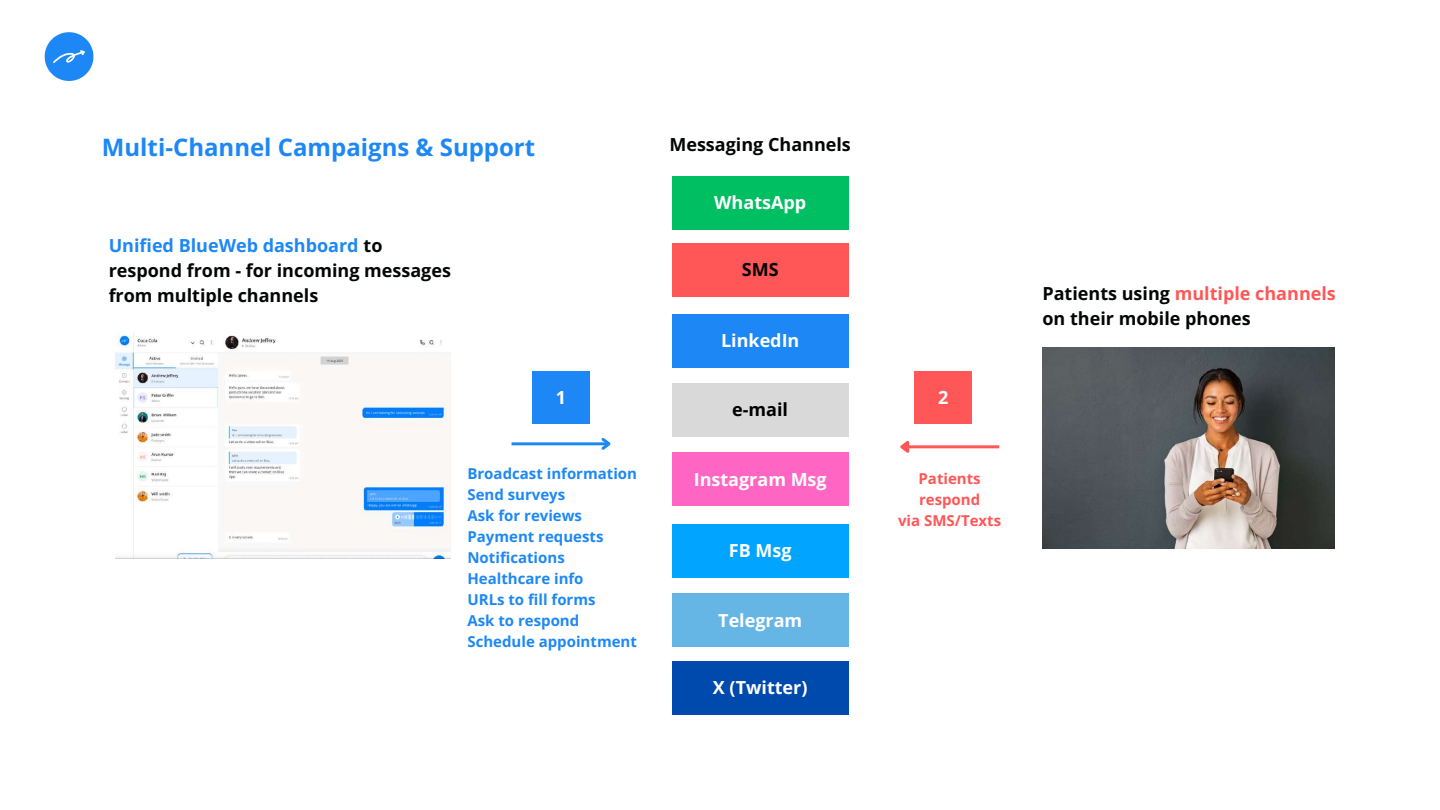
<style>
.page{position:relative;width:1440px;height:810px;background:#fff}
.page>*{position:absolute;margin:0;border:0;box-sizing:border-box;transform-origin:0 0}
.t1{font:700 24px "Open Sans";color:#1d88f5}
.t2{font:700 18px/24.8px "Open Sans";color:#040606}
.t3{font:700 18px "Open Sans";color:#fff}
.t4{font:700 18px "Open Sans";color:#000}
.t5{font:700 15px/21px "Open Sans";color:#1d88f5}
.t6{font:700 15px/21px "Open Sans";color:#ff5757;text-align:center}
.s1{color:#1d88f5}
.s2{color:#ff5757}
</style>
<div class="page">
<svg style="left:45px;top:32px;width:48px;height:49px"></svg>
<img style="left:115px;top:333px;width:336px;height:225px">
<hr style="left:512px;top:442px;width:97px;height:3px;background:#1d88f5">
<svg style="left:599px;top:438px;width:12px;height:12px"></svg>
<hr style="left:908px;top:445px;width:91px;height:3px;background:#ff5757">
<svg style="left:900px;top:441px;width:12px;height:12px"></svg>
<div style="left:672px;top:243px;width:176px;height:54px;background:#ff5757"></div>
<div style="left:672px;top:383px;width:176px;height:54px;background:#d9d9d9"></div>
<div style="left:672px;top:176px;width:176px;height:54px;background:#00bf63"></div>
<div style="left:672px;top:594px;width:176px;height:53px;background:#66b6e5"></div>
<div style="left:672px;top:314px;width:176px;height:54px;background:#1d88f5"></div>
<div style="left:672px;top:661px;width:176px;height:53px;background:#004aad"></div>
<div style="left:672px;top:453px;width:176px;height:53px;background:#ff66c4"></div>
<div style="left:672px;top:524px;width:176px;height:54px;background:#01a5ff"></div>
<div style="left:532px;top:371px;width:58px;height:53px;background:#1d88f5"></div>
<div style="left:914px;top:371px;width:58px;height:53px;background:#ff5757"></div>
<img style="left:1043px;top:348px;width:291px;height:201px">
<h1 class="t1" style="left:102px;top:130px;width:435px">Multi-Channel Campaigns &amp; Support</h1>
<p class="t2" style="left:669px;top:131px;width:183px">Messaging Channels</p>
<p class="t2" style="left:109px;top:233px;width:344px"><span class="s1">Unified BlueWeb dashboard</span> to respond from - for incoming messages from multiple channels</p>
<p class="t3" style="left:714px;top:190px;width:93px">WhatsApp</p>
<p class="t4" style="left:742px;top:257px;width:38px">SMS</p>
<p class="t3" style="left:721px;top:328px;width:80px">LinkedIn</p>
<p class="t3" style="left:556px;top:385px;width:12px">1</p>
<p class="t3" style="left:938px;top:385px;width:12px">2</p>
<p class="t4" style="left:732px;top:397px;width:57px">e-mail</p>
<p class="t5" style="left:467px;top:463px;width:171px">Broadcast information<br>Send surveys<br>Ask for reviews<br>Payment requests<br>Notifications<br>Healthcare info<br>URLs to fill forms<br>Ask to respond<br>Schedule appointment</p>
<p class="t3" style="left:694px;top:466px;width:134px">Instagram Msg</p>
<p class="t3" style="left:729px;top:538px;width:64px">FB Msg</p>
<p class="t3" style="left:718px;top:607px;width:86px">Telegram</p>
<p class="t3" style="left:713px;top:674px;width:96px">X (Twitter)</p>
<p class="t6" style="left:898px;top:467px;width:105px">Patients respond<br>via SMS/Texts</p>
<p class="t2" style="left:1043px;top:281px;width:295px">Patients using <span class="s2">multiple channels </span>on their mobile phones</p>
</div>
